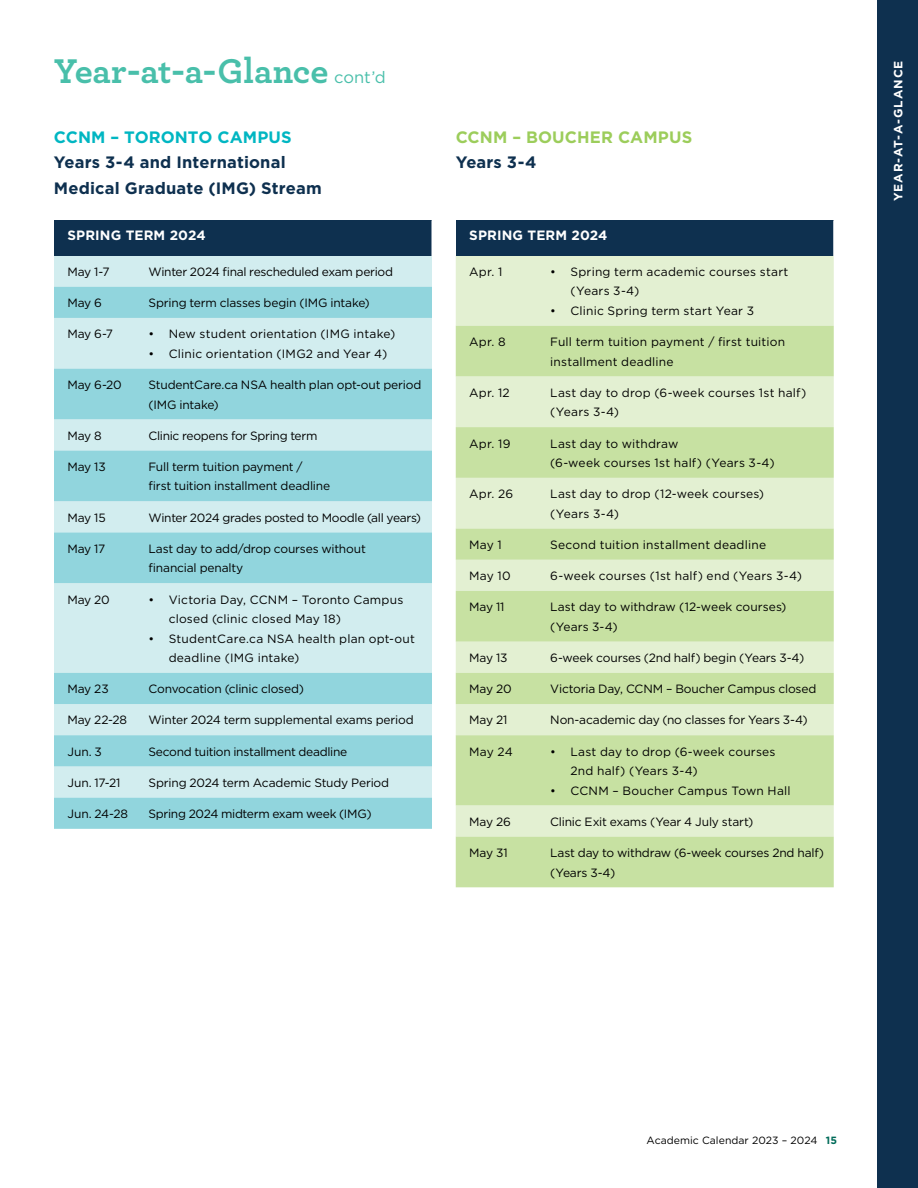
<style>
.page{position:relative;width:918px;height:1188px;background:#fff}
.page>*{position:absolute;margin:0;border:0;box-sizing:border-box;transform-origin:0 0}
.t1{font:700 36px "Archer";letter-spacing:-.005em;color:#49bfaa}
.t2{font:700 16.5px/25.5px "Gotham";letter-spacing:.01em;color:#0e304f}
.t3{font:700 16.5px "Gotham";letter-spacing:.005em;color:#00b6c2}
.t4{font:700 16.5px "Gotham";letter-spacing:.01em;color:#9ccd5b}
.t5{font:700 13.5px "Gotham";letter-spacing:.01em;color:#fff}
.t6{font:12px/19.5px "Gotham";letter-spacing:-.01em;color:#000}
.t7{font:12px/19.5px "Gotham";letter-spacing:.02em;color:#000}
.t8{font:12px/19.5px "Gotham";letter-spacing:.015em;color:#000}
.t9{font:700 12px "Gotham";letter-spacing:.075em;color:#fff}
.t10{font:10.5px "Gotham";letter-spacing:.005em;color:#000}
.s1{font-family:"Gotham";font-weight:400;font-size:16.5px}
.s2{font-weight:700;color:#006b59}
</style>
<div class="page">
<div style="left:878px;top:0;width:40px;height:1188px;background:#0e304f"></div>
<div style="left:54px;top:256px;width:378px;height:31px;background:#d2edef"></div>
<svg style="left:54px;top:287px;width:378px;height:542px;background:#b0e0e5"></svg>
<div style="left:54px;top:220px;width:378px;height:36px;background:#0e304f"></div>
<div style="left:456px;top:256px;width:378px;height:70px;background:#e3f0d2"></div>
<svg style="left:456px;top:326px;width:378px;height:561px;background:#d2e7b5"></svg>
<div style="left:456px;top:220px;width:378px;height:36px;background:#0e304f"></div>
<hr style="left:833px;top:220px;width:1px;height:36px;background:#fff">
<h1 class="t1" style="left:54px;top:42px;width:333px">Year-at-a-Glance <span class="s1">cont’d</span></h1>
<h2 class="t3" style="left:54px;top:126px;width:239px">CCNM – TORONTO CAMPUS</h2>
<h2 class="t2" style="left:54px;top:150px;width:269px">Years 3-4 and International<br>Medical Graduate (IMG) Stream</h2>
<h2 class="t4" style="left:456px;top:126px;width:238px">CCNM – BOUCHER CAMPUS</h2>
<h2 class="t2" style="left:456px;top:150px;width:82px">Years 3-4</h2>
<p class="t9" style="left:890px;top:201px;width:142px;rotate:-90deg">YEAR-AT-A-GLANCE</p>
<p class="t5" style="left:68px;top:226px;width:140px">SPRING TERM 2024</p>
<p class="t5" style="left:469px;top:226px;width:140px">SPRING TERM 2024</p>
<p class="t6" style="left:68px;top:262px;width:44px">May 1-7</p>
<p class="t6" style="left:148px;top:262px;width:246px">Winter 2024 final rescheduled exam period</p>
<p class="t6" style="left:68px;top:293px;width:36px">May 6</p>
<p class="t6" style="left:148px;top:293px;width:223px">Spring term classes begin (IMG intake)</p>
<p class="t6" style="left:68px;top:324px;width:47px">May 6-7</p>
<p class="t7" style="left:148px;top:324px;width:248px">• New student orientation (IMG intake)</p>
<p class="t8" style="left:148px;top:344px;width:240px">• Clinic orientation (IMG2 and Year 4)</p>
<p class="t6" style="left:67px;top:375px;width:56px">May 6-20</p>
<p class="t6" style="left:148px;top:375px;width:274px">StudentCare.ca NSA health plan opt-out period (IMG intake)</p>
<p class="t6" style="left:68px;top:425px;width:36px">May 8</p>
<p class="t6" style="left:148px;top:425px;width:170px">Clinic reopens for Spring term</p>
<p class="t6" style="left:68px;top:457px;width:40px">May 13</p>
<p class="t6" style="left:148px;top:457px;width:183px">Full term tuition payment /<br>first tuition installment deadline</p>
<p class="t6" style="left:68px;top:507px;width:40px">May 15</p>
<p class="t6" style="left:148px;top:507px;width:274px">Winter 2024 grades posted to Moodle (all years)</p>
<p class="t6" style="left:68px;top:539px;width:39px">May 17</p>
<p class="t6" style="left:148px;top:539px;width:219px">Last day to add/drop courses without financial penalty</p>
<p class="t6" style="left:68px;top:589px;width:44px">May 20</p>
<p class="t8" style="left:169px;top:589px;width:236px;text-indent:-20px">• Victoria Day, CCNM – Toronto Campus closed (clinic closed May 18)</p>
<p class="t7" style="left:169px;top:628px;width:248px;text-indent:-20px">• StudentCare.ca NSA health plan opt-out deadline (IMG intake)</p>
<p class="t6" style="left:68px;top:679px;width:43px">May 23</p>
<p class="t6" style="left:148px;top:679px;width:157px">Convocation (clinic closed)</p>
<p class="t6" style="left:68px;top:710px;width:61px">May 22-28</p>
<p class="t6" style="left:148px;top:710px;width:267px">Winter 2024 term supplemental exams period</p>
<p class="t6" style="left:68px;top:741px;width:36px">Jun. 3</p>
<p class="t6" style="left:148px;top:741px;width:200px">Second tuition installment deadline</p>
<p class="t6" style="left:68px;top:773px;width:55px">Jun. 17-21</p>
<p class="t6" style="left:148px;top:773px;width:242px">Spring 2024 term Academic Study Period</p>
<p class="t6" style="left:68px;top:804px;width:62px">Jun. 24-28</p>
<p class="t6" style="left:148px;top:804px;width:225px">Spring 2024 midterm exam week (IMG)</p>
<p class="t6" style="left:469px;top:262px;width:35px">Apr. 1</p>
<p class="t7" style="left:571px;top:262px;width:219px;text-indent:-20px">• Spring term academic courses start (Years 3-4)</p>
<p class="t7" style="left:550px;top:301px;width:205px">• Clinic Spring term start Year 3</p>
<p class="t6" style="left:469px;top:332px;width:38px">Apr. 8</p>
<p class="t8" style="left:550px;top:332px;width:236px">Full term tuition payment / first tuition installment deadline</p>
<p class="t6" style="left:469px;top:383px;width:42px">Apr. 12</p>
<p class="t7" style="left:550px;top:383px;width:258px">Last day to drop (6-week courses 1st half) (Years 3-4)</p>
<p class="t6" style="left:469px;top:433px;width:43px">Apr. 19</p>
<p class="t7" style="left:550px;top:433px;width:226px">Last day to withdraw<br>(6-week courses 1st half) (Years 3-4)</p>
<p class="t6" style="left:469px;top:484px;width:46px">Apr. 26</p>
<p class="t7" style="left:550px;top:484px;width:215px">Last day to drop (12-week courses) (Years 3-4)</p>
<p class="t6" style="left:469px;top:535px;width:34px">May 1</p>
<p class="t7" style="left:550px;top:535px;width:217px">Second tuition installment deadline</p>
<p class="t6" style="left:469px;top:566px;width:43px">May 10</p>
<p class="t7" style="left:550px;top:566px;width:253px">6-week courses (1st half) end (Years 3-4)</p>
<p class="t6" style="left:469px;top:597px;width:37px">May 11</p>
<p class="t6" style="left:550px;top:597px;width:238px">Last day to withdraw (12-week courses) (Years 3-4)</p>
<p class="t6" style="left:469px;top:648px;width:40px">May 13</p>
<p class="t6" style="left:550px;top:648px;width:256px">6-week courses (2nd half) begin (Years 3-4)</p>
<p class="t6" style="left:469px;top:679px;width:44px">May 20</p>
<p class="t6" style="left:550px;top:679px;width:268px">Victoria Day, CCNM – Boucher Campus closed</p>
<p class="t6" style="left:469px;top:710px;width:40px">May 21</p>
<p class="t6" style="left:550px;top:710px;width:259px">Non-academic day (no classes for Years 3-4)</p>
<p class="t6" style="left:469px;top:741px;width:45px">May 24</p>
<p class="t7" style="left:570px;top:741px;width:207px;text-indent:-20px">• Last day to drop (6-week courses<br>2nd half) (Years 3-4)</p>
<p class="t7" style="left:550px;top:780px;width:242px">• CCNM – Boucher Campus Town Hall</p>
<p class="t6" style="left:469px;top:812px;width:43px">May 26</p>
<p class="t6" style="left:550px;top:812px;width:205px">Clinic Exit exams (Year 4 July start)</p>
<p class="t6" style="left:469px;top:843px;width:40px">May 31</p>
<p class="t6" style="left:550px;top:843px;width:275px">Last day to withdraw (6-week courses 2nd half) (Years 3-4)</p>
<p class="t10" style="left:647px;top:1134px;width:192px">Academic Calendar 2023 – 2024 <span class="s2">15</span></p>
</div>
